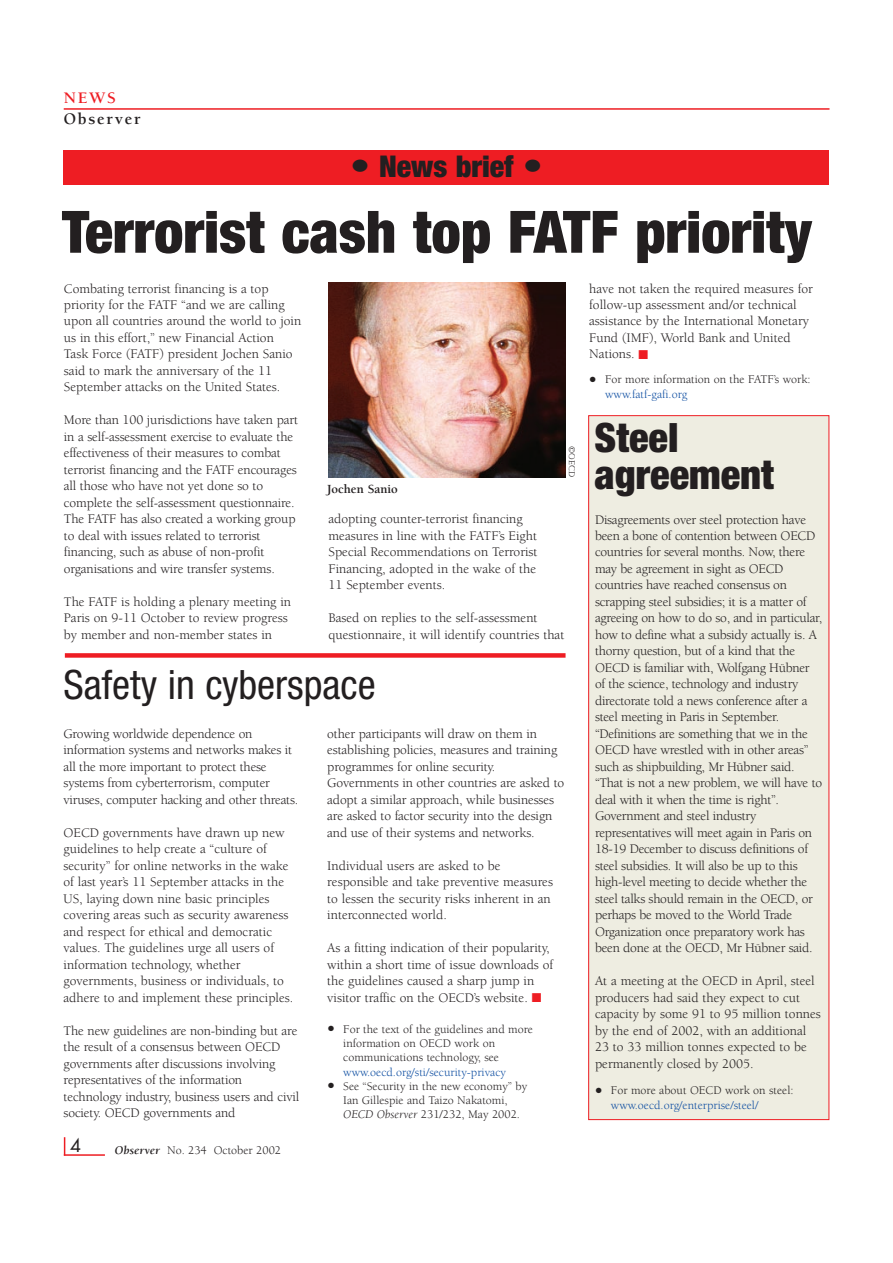
<style>
.page{position:relative;width:893px;height:1263px;background:#fff}
.page>*{position:absolute;margin:0;border:0;box-sizing:border-box;transform-origin:0 0}
.t1{font:900 condensed 58.5px "Helvetica Neue";color:#231f20}
.t2{font:condensed 40.5px "Helvetica Neue";color:#231f20}
.t3{font:900 condensed 40.5px/37.5px "Helvetica Neue";color:#231f20}
.t4{font:900 condensed 30px "Helvetica Neue";color:#231f20}
.t5{font:18px "Futura";color:#231f20}
.t6{font:700 16.5px "Berkeley";letter-spacing:.105em;color:#231f20}
.t7{font:700 16.5px "Berkeley";color:#ee1d23}
.t8{font:13.5px/16.5px "Berkeley";letter-spacing:-.01em;color:#231f20}
.t9{font:700 12.75px "Berkeley";color:#231f20}
.t10{font:12px/14.2px "Berkeley";color:#231f20}
.t11{font:12px/14.2px "Berkeley";color:#0d4da1}
.s1{font-size:34.5px}
.s2{font-weight:700;font-style:italic}
.s3{color:#ee1d23}
.s4{font-style:italic}
.s5{color:#0d4da1}
.s6{color:#231f20}
</style>
<div class="page">
<div style="left:588px;top:416px;width:240px;height:704px;background:#eeede1"></div>
<div style="left:588px;top:415px;width:241px;height:705px;border:1px solid #ee1d23"></div>
<hr style="left:64px;top:108px;width:765px;height:2px;background:#ee1d23">
<div style="left:65px;top:653px;width:500px;height:5px;background:#ee1d23"></div>
<img style="left:328px;top:282px;width:237px;height:196px">
<hr style="left:64px;top:1154px;width:41px;height:2px;background:#ee1d23">
<svg style="left:64px;top:1137px;width:1px;height:19px"></svg>
<div style="left:64px;top:151px;width:765px;height:34px;background:#ee1d23"></div>
<p class="t7" style="left:64px;top:91px;width:54px">NEWS</p>
<p class="t6" style="left:64px;top:112px;width:78px">Observer</p>
<h3 class="t4" style="left:350px;top:155px;width:195px"><span class="s1">•</span> News brief <span class="s1">•</span></h3>
<h1 class="t1" style="left:62px;top:211px;width:751px">Terrorist cash top FATF priority</h1>
<p class="t8" style="left:64px;top:281px;width:239px">Combating terrorist financing is a top priority for the FATF “and we are calling upon all countries around the world to join us in this effort,” new Financial Action Task Force (FATF) president Jochen Sanio said to mark the anniversary of the 11<br>September attacks on the United States.</p>
<p class="t8" style="left:64px;top:413px;width:235px">More than 100 jurisdictions have taken part in a self-assessment exercise to evaluate the effectiveness of their measures to combat terrorist financing and the FATF encourages all those who have not yet done so to complete the self-assessment questionnaire.<br>The FATF has also created a working group to deal with issues related to terrorist financing, such as abuse of non-profit organisations and wire transfer systems.</p>
<p class="t8" style="left:64px;top:595px;width:229px">The FATF is holding a plenary meeting in<br>Paris on 9-11 October to review progress by member and non-member states in</p>
<p class="t9" style="left:327px;top:484px;width:72px">Jochen Sanio</p>
<p class="t8" style="left:328px;top:512px;width:210px">adopting counter-terrorist financing measures in line with the FATF’s Eight Special Recommendations on Terrorist Financing, adopted in the wake of the 11 September events.</p>
<p class="t8" style="left:328px;top:611px;width:237px">Based on replies to the self-assessment questionnaire, it will identify countries that</p>
<h2 class="t2" style="left:64px;top:670px;width:314px">Safety in cyberspace</h2>
<p class="t8" style="left:64px;top:727px;width:236px">Growing worldwide dependence on information systems and networks makes it all the more important to protect these systems from cyberterrorism, computer viruses, computer hacking and other threats.</p>
<p class="t8" style="left:64px;top:826px;width:231px">OECD governments have drawn up new guidelines to help create a “culture of security” for online networks in the wake of last year’s 11 September attacks in the US, laying down nine basic principles covering areas such as security awareness and respect for ethical and democratic values. The guidelines urge all users of information technology, whether governments, business or individuals, to adhere to and implement these principles.</p>
<p class="t8" style="left:64px;top:1024px;width:237px">The new guidelines are non-binding but are the result of a consensus between OECD governments after discussions involving representatives of the information technology industry, business users and civil society. OECD governments and</p>
<h3 class="t5" style="left:70px;top:1137px;width:13px">4</h3>
<p class="t10" style="left:115px;top:1144px;width:168px"><span class="s2">Observer</span> No. 234 October 2002</p>
<p class="t8" style="left:327px;top:727px;width:238px">other participants will draw on them in establishing policies, measures and training programmes for online security.<br>Governments in other countries are asked to adopt a similar approach, while businesses are asked to factor security into the design and use of their systems and networks.</p>
<p class="t8" style="left:327px;top:859px;width:227px">Individual users are asked to be responsible and take preventive measures to lessen the security risks inherent in an interconnected world.</p>
<p class="t8" style="left:327px;top:941px;width:227px">As a fitting indication of their popularity, within a short time of issue downloads of the guidelines caused a sharp jump in visitor traffic on the OECD’s website. <span class="s3">■</span></p>
<p class="t10" style="left:343px;top:1023px;width:191px;text-indent:-15px">● For the text of the guidelines and more information on OECD work on communications technology, see</p>
<p class="t11" style="left:343px;top:1066px;width:164px">www.oecd.org/sti/security-privacy</p>
<p class="t10" style="left:343px;top:1080px;width:185px;text-indent:-15px">● See “Security in the new economy” by<br>Ian Gillespie and Taizo Nakatomi,<br><span class="s4">OECD Observer</span> 231/232, May 2002.</p>
<p class="t8" style="left:589px;top:281px;width:225px">have not taken the required measures for follow-up assessment and/or technical assistance by the International Monetary Fund (IMF), World Bank and United Nations. <span class="s3">■</span></p>
<p class="t10" style="left:605px;top:373px;width:207px;text-indent:-15px">● For more information on the FATF’s work: <span class="s5">www.fatf-gafi.org</span></p>
<h2 class="t3" style="left:594px;top:422px;width:181px">Steel agreement</h2>
<p class="t8" style="left:595px;top:512px;width:229px">Disagreements over steel protection have been a bone of contention between OECD countries for several months. Now, there may be agreement in sight as OECD countries have reached consensus on scrapping steel subsidies; it is a matter of agreeing on how to do so, and in particular, how to define what a subsidy actually is. A thorny question, but of a kind that the OECD is familiar with, Wolfgang Hübner of the science, technology and industry directorate told a news conference after a steel meeting in Paris in September. “Definitions are something that we in the OECD have wrestled with in other areas” such as shipbuilding, Mr Hübner said. “That is not a new problem, we will have to deal with it when the time is right”.<br>Government and steel industry representatives will meet again in Paris on 18-19 December to discuss definitions of steel subsidies. It will also be up to this high-level meeting to decide whether the steel talks should remain in the OECD, or perhaps be moved to the World Trade Organization once preparatory work has been done at the OECD, Mr Hübner said.</p>
<p class="t8" style="left:595px;top:974px;width:227px">At a meeting at the OECD in April, steel producers had said they expect to cut capacity by some 91 to 95 million tonnes by the end of 2002, with an additional 23 to 33 million tonnes expected to be permanently closed by 2005.</p>
<p class="t11" style="left:611px;top:1084px;width:184px;text-indent:-15px"><span class="s6">● For more about OECD work on steel: </span>www.oecd.org/enterprise/steel/</p>
</div>
